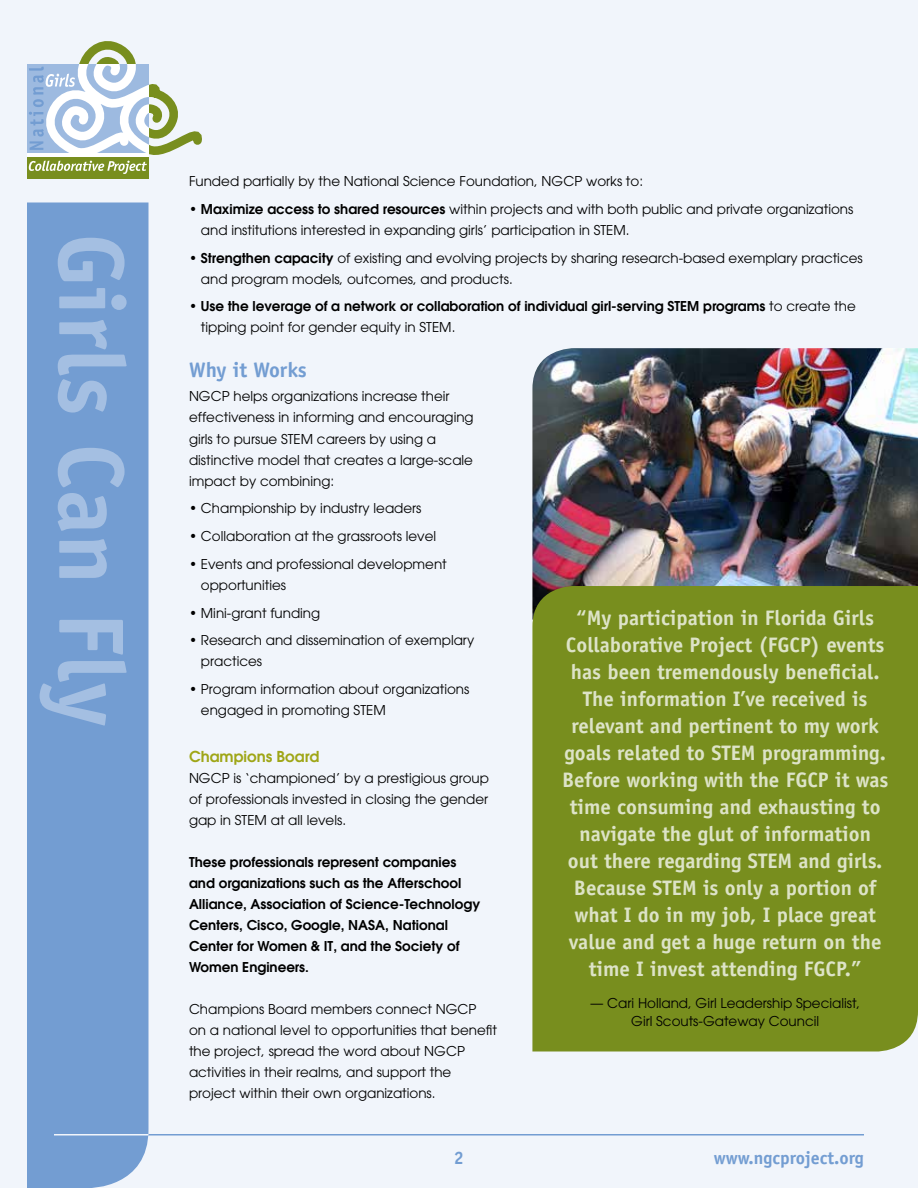
<style>
.page{position:relative;width:918px;height:1188px;background:#f1f5fb}
.page>*{position:absolute;margin:0;border:0;box-sizing:border-box;transform-origin:0 0}
.t1{font:700 93px "Officina Sans";color:#a4bfe2}
.t2{font:700 21px/27px "Officina Sans";color:#dde3c7;text-align:center}
.t3{font:700 21px "Officina Sans";color:#739dd2}
.t4{font:700 18px "Officina Sans";color:#739dd2}
.t5{font:600 15px "Avant Garde";color:#9fa617}
.t6{font:13.5px/21px "Avant Garde";color:#000}
.t7{font:600 13.5px/21px "Avant Garde";color:#000}
.s1{font-weight:600}
.s2{font-weight:400}
</style>
<div class="page">
<div style="left:27px;top:202px;width:121px;height:986px;background:#739dd2"></div>
<div style="left:27px;top:156px;width:122px;height:22px;background:#788e1e"></div>
<svg style="left:29px;top:41px;width:173px;height:133px"></svg>
<hr style="left:27px;top:153px;width:122px;height:3px;background:#fff">
<hr style="left:54px;top:1134px;width:810px;height:2px;background:#739dd2">
<hr style="left:54px;top:1134px;width:94px;height:2px;background:#f1f5fb">
<img style="left:532px;top:348px;width:386px;height:238px">
<div style="left:532px;top:586px;width:386px;height:466px;background:#788e1e"></div>
<h1 class="t1" style="left:149px;top:233px;width:496px;rotate:90deg">Girls Can Fly</h1>
<p class="t6" style="left:189px;top:171px;width:456px">Funded partially by the National Science Foundation, NGCP works to:</p>
<p class="t6" style="left:201px;top:198px;width:654px;text-indent:-12px">• <span class="s1">Maximize access to shared resources</span> within projects and with both public and private organizations and institutions interested in expanding girls’ participation in STEM.</p>
<p class="t6" style="left:201px;top:247px;width:663px;text-indent:-12px">• <span class="s1">Strengthen capacity</span> of existing and evolving projects by sharing research-based exemplary practices and program models, outcomes, and products.</p>
<p class="t7" style="left:201px;top:296px;width:656px;text-indent:-12px"><span class="s2">•</span> Use the leverage of a network or collaboration of individual girl-serving STEM programs <span class="s2">to create the tipping point for gender equity in STEM.</span></p>
<h2 class="t3" style="left:189px;top:357px;width:119px">Why it Works</h2>
<p class="t6" style="left:189px;top:386px;width:286px">NGCP helps organizations increase their effectiveness in informing and encouraging girls to pursue STEM careers by using a distinctive model that creates a large-scale impact by combining:</p>
<p class="t6" style="left:189px;top:498px;width:234px">• Championship by industry leaders</p>
<p class="t6" style="left:189px;top:526px;width:249px">• Collaboration at the grassroots level</p>
<p class="t6" style="left:201px;top:553px;width:247px;text-indent:-12px">• Events and professional development opportunities</p>
<p class="t6" style="left:189px;top:602px;width:133px">• Mini-grant funding</p>
<p class="t6" style="left:201px;top:630px;width:275px;text-indent:-12px">• Research and dissemination of exemplary practices</p>
<p class="t6" style="left:201px;top:679px;width:270px;text-indent:-12px">• Program information about organizations engaged in promoting STEM</p>
<p class="t5" style="left:189px;top:747px;width:132px">Champions Board</p>
<p class="t6" style="left:189px;top:768px;width:302px;text-align:justify">NGCP is ‘championed’ by a prestigious group of professionals invested in closing the gender gap in STEM at all levels.</p>
<p class="t7" style="left:189px;top:851px;width:293px">These professionals represent companies and organizations such as the Afterschool Alliance, Association of Science-Technology Centers, Cisco, Google, NASA, National Center for Women &amp; IT, and the Society of Women Engineers.</p>
<p class="t6" style="left:189px;top:999px;width:309px">Champions Board members connect NGCP on a national level to opportunities that benefit the project, spread the word about NGCP activities in their realms, and support the project within their own organizations.</p>
<p class="t2" style="left:562px;top:604px;width:328px">“My participation in Florida Girls Collaborative Project (FGCP) events has been tremendously beneficial.<br>The information I’ve received is relevant and pertinent to my work goals related to STEM programming.<br>Before working with the FGCP it was time consuming and exhausting to navigate the glut of information out there regarding STEM and girls.<br>Because STEM is only a portion of what I do in my job, I place great value and get a huge return on the time I invest attending FGCP.”</p>
<p class="t6" style="left:590px;top:994px;width:272px;line-height:18px;text-align:center">— Cari Holland, Girl Leadership Specialist,<br>Girl Scouts-Gateway Council</p>
<h3 class="t4" style="left:454px;top:1147px;width:12px">2</h3>
<h3 class="t4" style="left:714px;top:1147px;width:152px">www.ngcproject.org</h3>
</div>
